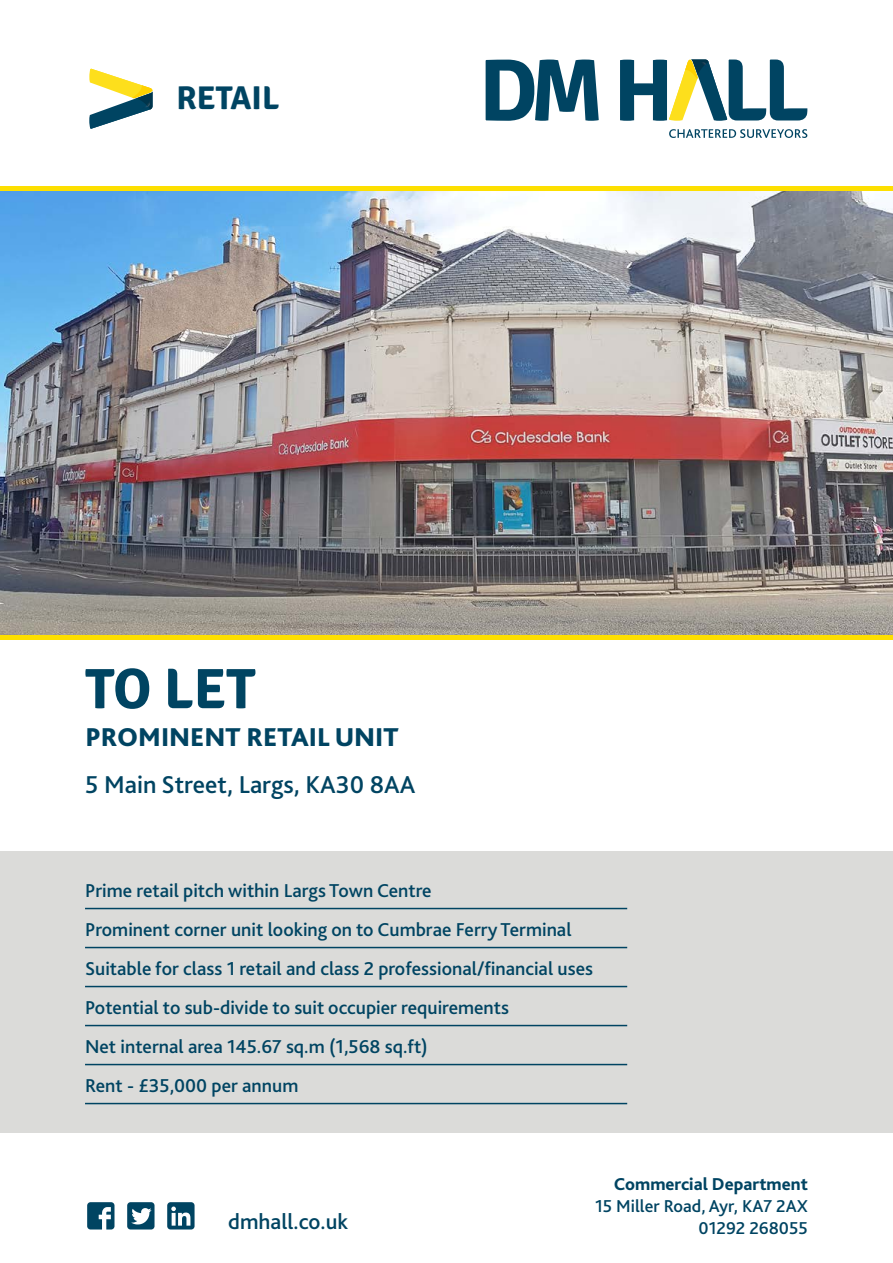
<style>
.page{position:relative;width:893px;height:1263px;background:#fff}
.page>*{position:absolute;margin:0;border:0;box-sizing:border-box;transform-origin:0 0}
.t1{font:700 57px "Signika";color:#004462}
.t2{font:700 33px "Signika";color:#004462}
.t3{font:800 27px "Bliss 2";color:#004462}
.t4{font:500 25.5px "Bliss 2";color:#004462}
.t5{font:500 22.5px "Bliss 2";color:#004462}
.t6{font:500 19.5px/39px "Bliss 2";color:#004462}
.t7{font:500 18px "Bliss 2";color:#004462}
.t8{font:800 18px "Bliss 2";color:#004462}
</style>
<div class="page">
<div style="left:0;top:851px;width:893px;height:281px;background:#dbdbd9"></div>
<div style="left:0;top:634px;width:893px;height:5px;background:#fddf00"></div>
<div style="left:0;top:187px;width:893px;height:5px;background:#fddf00"></div>
<svg style="left:486px;top:60px;width:113px;height:61px"></svg>
<svg style="left:669px;top:129px;width:138px;height:9px"></svg>
<svg style="left:620px;top:60px;width:187px;height:61px"></svg>
<svg style="left:89px;top:69px;width:64px;height:60px"></svg>
<hr style="left:85px;top:908px;width:542px;height:1px;background:#004462">
<hr style="left:85px;top:947px;width:542px;height:1px;background:#004462">
<hr style="left:85px;top:986px;width:542px;height:1px;background:#004462">
<hr style="left:85px;top:1025px;width:542px;height:1px;background:#004462">
<hr style="left:85px;top:1064px;width:542px;height:1px;background:#004462">
<hr style="left:85px;top:1103px;width:542px;height:1px;background:#004462">
<svg style="left:87px;top:1202px;width:27px;height:27px"></svg>
<div style="left:127px;top:1202px;width:28px;height:27px;background:#004462;border-radius:3px"></div>
<svg style="left:131px;top:1208px;width:20px;height:16px"></svg>
<div style="left:167px;top:1202px;width:28px;height:27px;background:#004462;border-radius:3px"></div>
<svg style="left:171px;top:1206px;width:19px;height:19px"></svg>
<img style="left:0;top:192px;width:893px;height:442px">
<h2 class="t2" style="left:176px;top:78px;width:104px">RETAIL</h2>
<h1 class="t1" style="left:85px;top:654px;width:172px">TO LET</h1>
<h3 class="t3" style="left:85px;top:720px;width:315px">PROMINENT RETAIL UNIT</h3>
<h3 class="t4" style="left:85px;top:769px;width:332px">5 Main Street, Largs, KA30 8AA</h3>
<p class="t6" style="left:85px;top:871px;width:509px">Prime retail pitch within Largs Town Centre<br>Prominent corner unit looking on to Cumbrae Ferry Terminal Suitable for class 1 retail and class 2 professional/financial uses Potential to sub-divide to suit occupier requirements<br>Net internal area 145.67 sq.m (1,568 sq.ft)<br>Rent - £35,000 per annum</p>
<p class="t8" style="left:614px;top:1173px;width:195px">Commercial Department</p>
<p class="t7" style="left:595px;top:1195px;width:214px">15 Miller Road, Ayr, KA7 2AX</p>
<p class="t5" style="left:228px;top:1207px;width:122px">dmhall.co.uk</p>
<p class="t7" style="left:699px;top:1216px;width:111px">01292 268055</p>
</div>
